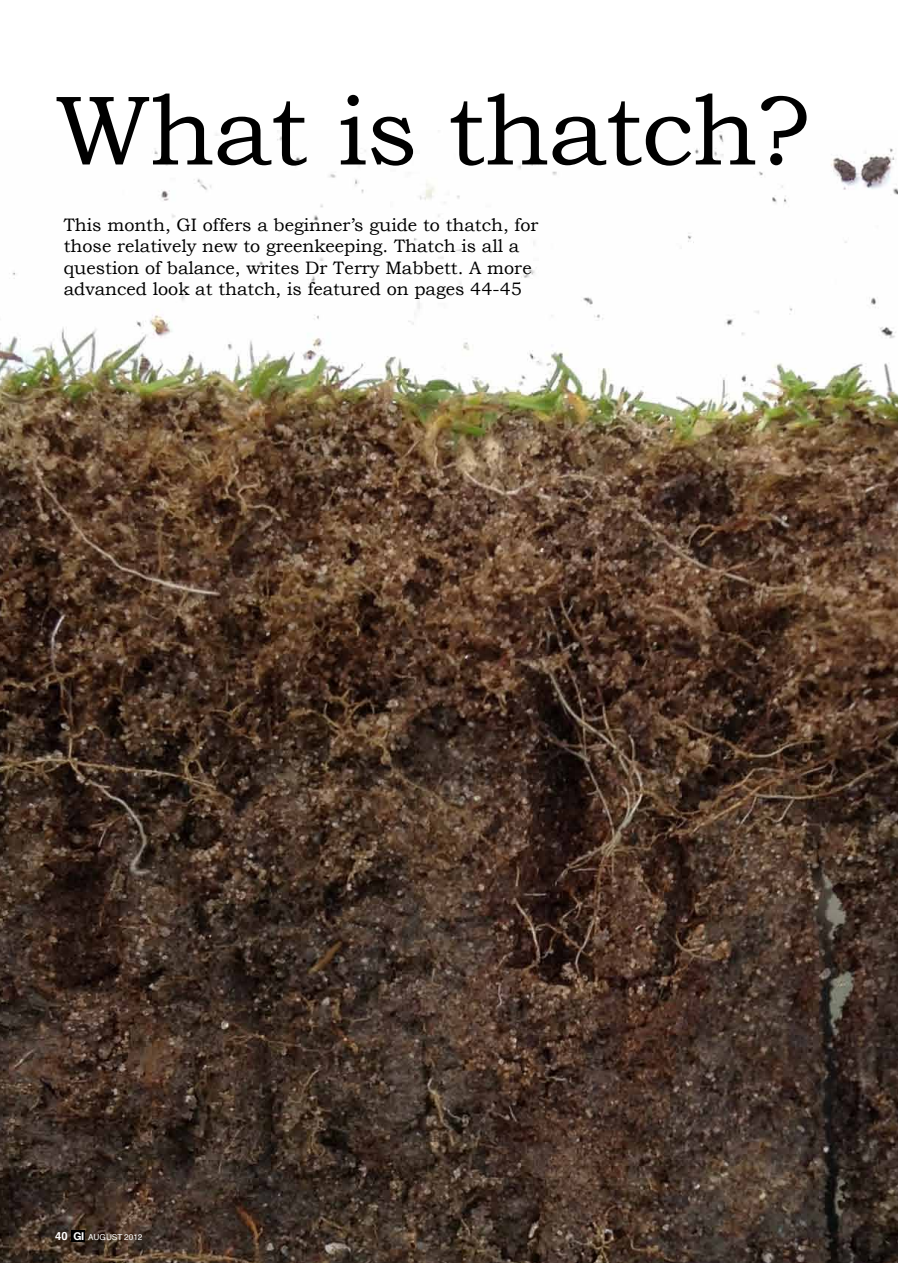
<style>
.page{position:relative;width:898px;height:1263px;background:#fff}
.page>*{position:absolute;margin:0;border:0;box-sizing:border-box;transform-origin:0 0}
.t1{font:99px "Bookman Old Style";letter-spacing:-.01em;color:#000}
.t2{font:18px/21.6px "Bookman Old Style";color:#000}
.t3{font:8.25px "Helvetica";color:#fff}
.s1{font-weight:700;font-size:11.25px}
.s2{font-family:"Helvetica Neue";font-weight:700;font-size:10.8px}
</style>
<div class="page">
<img style="left:0;top:130px;width:897px;height:1133px">
<div style="left:71px;top:1230px;width:14px;height:11px;background:#000"></div>
<p class="t1" style="left:55px;top:74px;width:756px">What is thatch?</p>
<p class="t2" style="left:64px;top:214px;width:476px">This month, GI offers a beginner’s guide to thatch, for those relatively new to greenkeeping. Thatch is all a question of balance, writes Dr Terry Mabbett. A more advanced look at thatch, is featured on pages 44-45</p>
<p class="t3" style="left:55px;top:1231px;width:89px"><span class="s1">40</span> <span class="s2">GI</span> AUGUST 2012</p>
</div>
